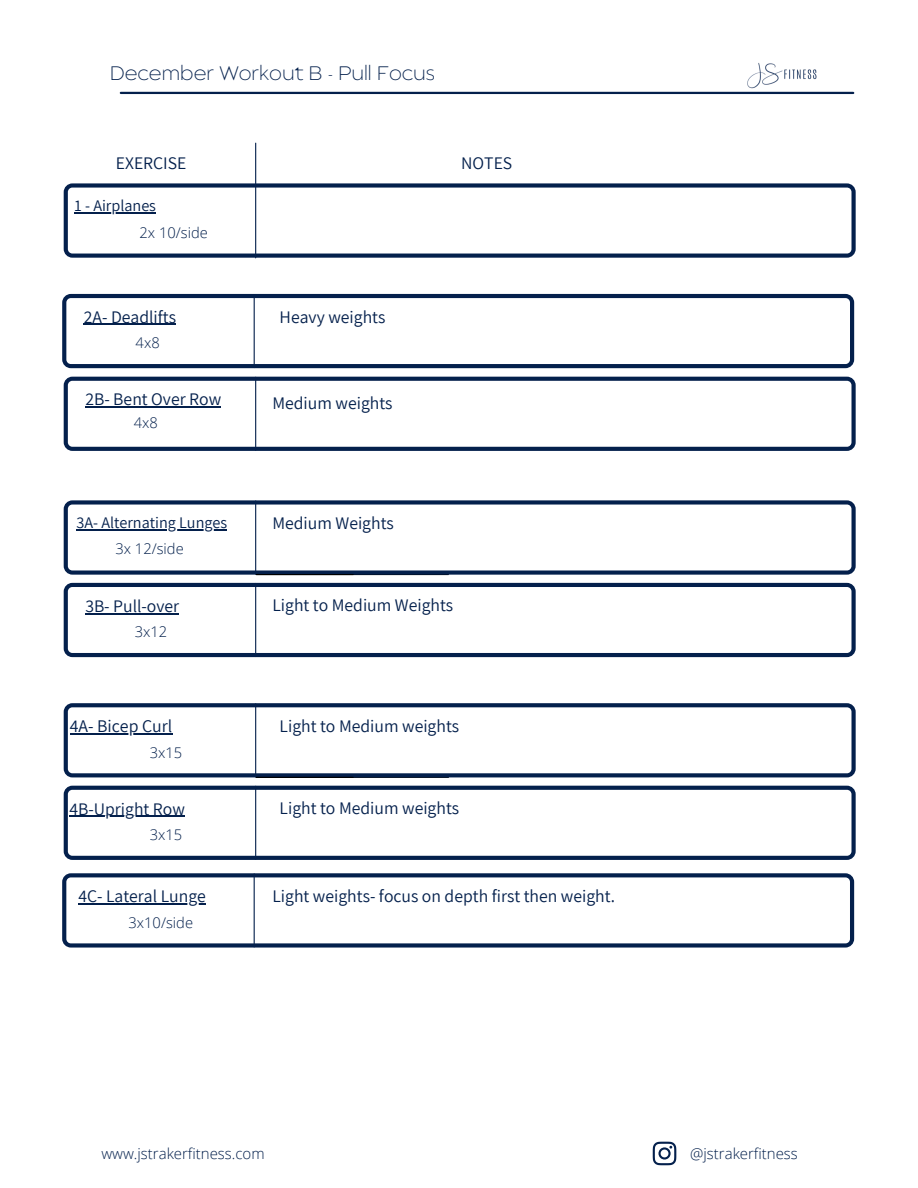
<style>
.page{position:relative;width:918px;height:1188px;background:#fff}
.page>*{position:absolute;margin:0;border:0;box-sizing:border-box;transform-origin:0 0}
.t1{font:200 19.5px "Balgin";color:#04204c}
.t2{font:17.85px "Assistant";color:#04204c}
.t3{font:17.7px "Assistant";color:#04204c}
.t4{font:16.2px "Assistant";color:#04204c}
.t5{font:300 15px "Open Sans";color:#04204c}
.t6{font:300 14.7px "Open Sans";color:#04204c}
</style>
<div class="page">
<hr style="left:121px;top:92px;width:732px;height:2px;background:#04204c">
<svg style="left:653px;top:1142px;width:23px;height:23px"></svg>
<img style="left:714px;top:63px;width:134px;height:32px">
<svg style="left:64px;top:183px;width:792px;height:75px"></svg>
<hr style="left:255px;top:143px;width:1px;height:115px;background:#04204c">
<hr style="left:75px;top:213px;width:81px;height:1px;background:#04204c">
<svg style="left:62px;top:294px;width:792px;height:74px"></svg>
<hr style="left:254px;top:294px;width:1px;height:74px;background:#04204c">
<hr style="left:84px;top:324px;width:92px;height:1px;background:#04204c">
<svg style="left:64px;top:377px;width:792px;height:74px"></svg>
<hr style="left:255px;top:377px;width:1px;height:73px;background:#04204c">
<hr style="left:85px;top:406px;width:136px;height:1px;background:#04204c">
<svg style="left:64px;top:500px;width:792px;height:75px"></svg>
<hr style="left:255px;top:501px;width:1px;height:73px;background:#04204c">
<hr style="left:256px;top:574px;width:97px;height:1px;background:#000">
<hr style="left:76px;top:530px;width:151px;height:1px;background:#04204c">
<svg style="left:64px;top:583px;width:792px;height:74px"></svg>
<hr style="left:255px;top:583px;width:1px;height:74px;background:#04204c">
<hr style="left:85px;top:613px;width:94px;height:1px;background:#04204c">
<hr style="left:256px;top:777px;width:192px;height:1px;background:#000">
<svg style="left:64px;top:703px;width:792px;height:74px"></svg>
<hr style="left:255px;top:704px;width:1px;height:73px;background:#04204c">
<hr style="left:70px;top:733px;width:102px;height:2px;background:#04204c">
<svg style="left:64px;top:786px;width:792px;height:74px"></svg>
<hr style="left:255px;top:786px;width:1px;height:73px;background:#04204c">
<hr style="left:69px;top:816px;width:116px;height:1px;background:#04204c">
<svg style="left:62px;top:873px;width:792px;height:75px"></svg>
<hr style="left:254px;top:874px;width:1px;height:73px;background:#04204c">
<hr style="left:78px;top:903px;width:128px;height:2px;background:#04204c">
<p class="t1" style="left:110px;top:65px;width:327px">December Workout B - Pull Focus</p>
<p class="t3" style="left:116px;top:151px;width:72px">EXERCISE</p>
<p class="t3" style="left:461px;top:151px;width:53px">NOTES</p>
<p class="t4" style="left:75px;top:195px;width:83px">1 - Airplanes</p>
<p class="t6" style="left:140px;top:222px;width:70px">2x 10/side</p>
<p class="t3" style="left:84px;top:304px;width:94px">2A- Deadlifts</p>
<p class="t6" style="left:136px;top:333px;width:26px">4x8</p>
<p class="t3" style="left:280px;top:304px;width:107px">Heavy weights</p>
<p class="t3" style="left:85px;top:387px;width:138px">2B- Bent Over Row</p>
<p class="t6" style="left:134px;top:412px;width:26px">4x8</p>
<p class="t3" style="left:272px;top:391px;width:122px">Medium weights</p>
<p class="t4" style="left:76px;top:512px;width:152px">3A- Alternating Lunges</p>
<p class="t6" style="left:115px;top:538px;width:70px">3x 12/side</p>
<p class="t3" style="left:272px;top:511px;width:123px">Medium Weights</p>
<p class="t3" style="left:85px;top:594px;width:95px">3B- Pull-over</p>
<p class="t6" style="left:135px;top:622px;width:34px">3x12</p>
<p class="t3" style="left:272px;top:593px;width:182px">Light to Medium Weights</p>
<p class="t2" style="left:70px;top:714px;width:104px">4A- Bicep Curl</p>
<p class="t6" style="left:150px;top:742px;width:34px">3x15</p>
<p class="t3" style="left:280px;top:714px;width:181px">Light to Medium weights</p>
<p class="t3" style="left:69px;top:797px;width:117px">4B-Upright Row</p>
<p class="t6" style="left:150px;top:824px;width:34px">3x15</p>
<p class="t3" style="left:280px;top:796px;width:181px">Light to Medium weights</p>
<p class="t3" style="left:78px;top:884px;width:129px">4C- Lateral Lunge</p>
<p class="t6" style="left:129px;top:912px;width:66px">3x10/side</p>
<p class="t3" style="left:272px;top:884px;width:344px">Light weights- focus on depth first then weight.</p>
<p class="t5" style="left:101px;top:1143px;width:165px">www.jstrakerfitness.com</p>
<p class="t5" style="left:690px;top:1143px;width:109px">@jstrakerfitness</p>
</div>
